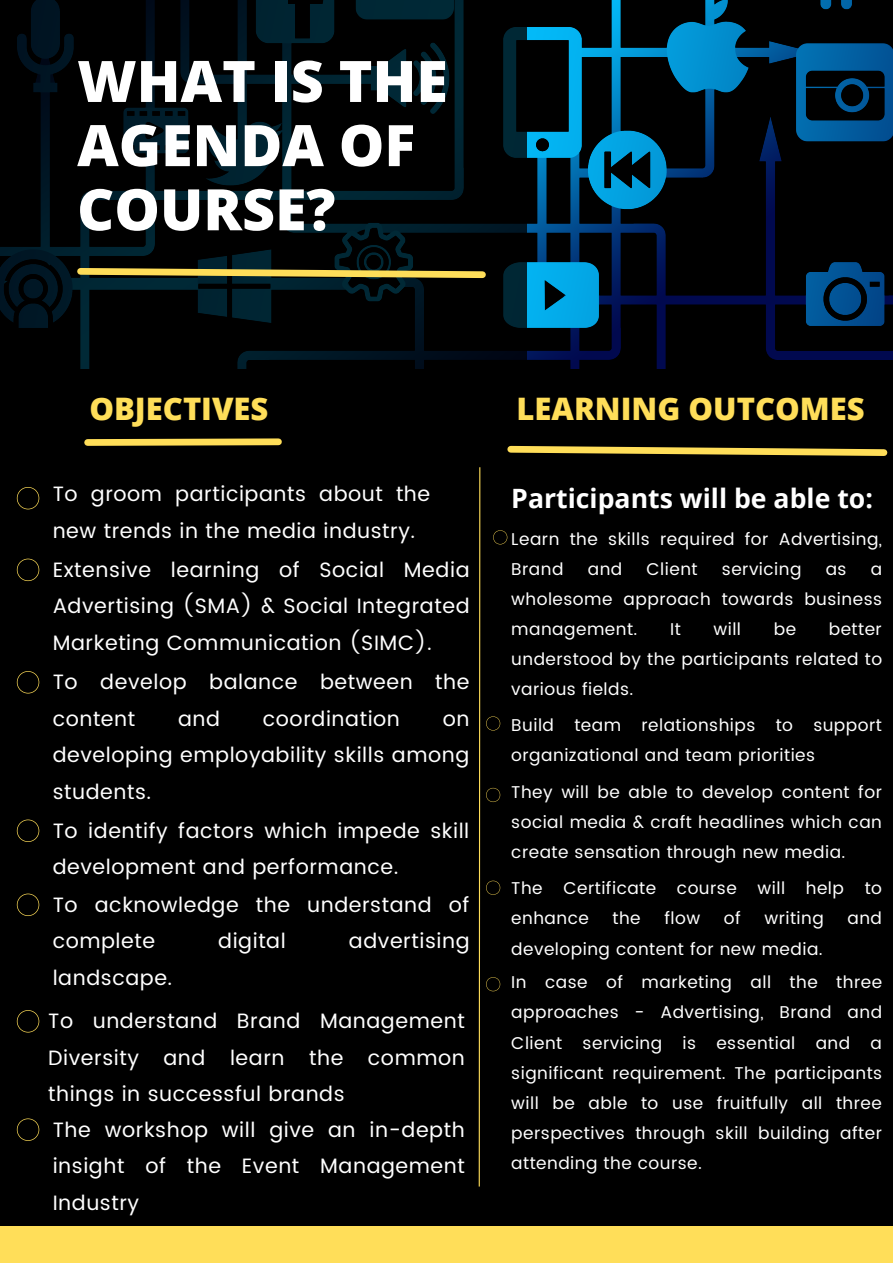
<style>
.page{position:relative;width:893px;height:1263px;background:#000}
.page>*{position:absolute;margin:0;border:0;box-sizing:border-box;transform-origin:0 0}
.t1{font:800 57.22px/64.1px "Open Sans";color:#fff}
.t2{font:800 30.97px "Open Sans";color:#ffde59}
.t3{font:700 26.62px "Open Sans";color:#fff}
.t4{font:20.77px/36.6px "Poppins";letter-spacing:.03em;color:#fff}
.t5{font:17.1px/30.1px "Poppins";letter-spacing:.03em;color:#fff;text-align:justify}
</style>
<div class="page">
<img style="left:527px;top:0;width:366px;height:368px">
<svg style="left:0;top:0;width:527px;height:569px"></svg>
<div style="left:0;top:1225px;width:893px;height:38px;background:#ffde59"></div>
<svg style="left:74px;top:265px;width:415px;height:16px"></svg>
<svg style="left:17px;top:487px;width:22px;height:22px"></svg>
<svg style="left:17px;top:559px;width:22px;height:22px"></svg>
<svg style="left:17px;top:671px;width:22px;height:22px"></svg>
<svg style="left:17px;top:819px;width:22px;height:23px"></svg>
<svg style="left:17px;top:893px;width:22px;height:23px"></svg>
<svg style="left:17px;top:1010px;width:22px;height:22px"></svg>
<svg style="left:17px;top:1118px;width:22px;height:23px"></svg>
<svg style="left:478px;top:466px;width:29px;height:721px"></svg>
<svg style="left:504px;top:442px;width:384px;height:17px"></svg>
<svg style="left:81px;top:435px;width:204px;height:14px"></svg>
<p class="t1" style="left:77px;top:48px;width:372px">WHAT IS THE<br>AGENDA OF<br>COURSE?</p>
<p class="t2" style="left:89px;top:387px;width:181px">OBJECTIVES</p>
<p class="t4" style="left:53px;top:476px;width:379px">To groom participants about the new trends in the media industry.</p>
<p class="t4" style="left:53px;top:551px;width:418px;text-align:justify">Extensive learning of Social Media Advertising (SMA) &amp; Social Integrated Marketing Communication (SIMC).</p>
<p class="t4" style="left:53px;top:664px;width:418px">To develop balance between the content</p>
<p class="t4" style="left:178px;top:700px;width:43px">and</p>
<p class="t4" style="left:263px;top:700px;width:139px">coordination</p>
<p class="t4" style="left:53px;top:700px;width:418px;text-align:justify;text-indent:390px">on developing employability skills among students.</p>
<p class="t4" style="left:53px;top:812px;width:418px">To identify factors which impede skill development and performance.</p>
<p class="t4" style="left:53px;top:886px;width:418px">To acknowledge the understand of complete</p>
<p class="t4" style="left:218px;top:923px;width:69px">digital</p>
<p class="t4" style="left:349px;top:923px;width:122px">advertising</p>
<p class="t4" style="left:53px;top:959px;width:121px">landscape.</p>
<p class="t4" style="left:48px;top:1003px;width:418px;text-align:justify">To understand Brand Management Diversity and learn the common things in successful brands</p>
<p class="t4" style="left:53px;top:1111px;width:414px;text-align:justify">The workshop will give an in-depth insight of the Event Management Industry</p>
<p class="t2" style="left:516px;top:387px;width:350px">LEARNING OUTCOMES</p>
<p class="t3" style="left:511px;top:480px;width:363px">Participants will be able to:</p>
<p class="t5" style="left:511px;top:524px;width:372px">Learn the skills required for Advertising,<br>Brand</p>
<p class="t5" style="left:588px;top:554px;width:36px">and</p>
<p class="t5" style="left:646px;top:554px;width:53px">Client</p>
<p class="t5" style="left:722px;top:554px;width:81px">servicing</p>
<p class="t5" style="left:825px;top:554px;width:22px">as</p>
<p class="t5" style="left:511px;top:554px;width:372px;text-indent:359px">a wholesome approach towards business management.</p>
<p class="t5" style="left:670px;top:614px;width:12px">It</p>
<p class="t5" style="left:713px;top:614px;width:29px">will</p>
<p class="t5" style="left:774px;top:614px;width:24px">be</p>
<p class="t5" style="left:511px;top:614px;width:372px;text-indent:317px">better understood by the participants related to various fields.</p>
<p class="t5" style="left:511px;top:710px;width:372px">Build team relationships to support organizational and team priorities</p>
<p class="t5" style="left:511px;top:777px;width:372px">They will be able to develop content for social media &amp; craft headlines which can create sensation through new media.</p>
<p class="t5" style="left:511px;top:873px;width:372px">The Certificate course will help to enhance</p>
<p class="t5" style="left:612px;top:903px;width:30px">the</p>
<p class="t5" style="left:664px;top:903px;width:37px">flow</p>
<p class="t5" style="left:724px;top:903px;width:18px">of</p>
<p class="t5" style="left:764px;top:903px;width:61px">writing</p>
<p class="t5" style="left:847px;top:903px;width:36px">and</p>
<p class="t5" style="left:511px;top:933px;width:313px">developing content for new media.</p>
<p class="t5" style="left:511px;top:967px;width:372px">In case of marketing all the three approaches - Advertising, Brand and Client servicing is essential and a significant requirement. The participants will be able to use fruitfully all three perspectives through skill building after attending the course.</p>
</div>
